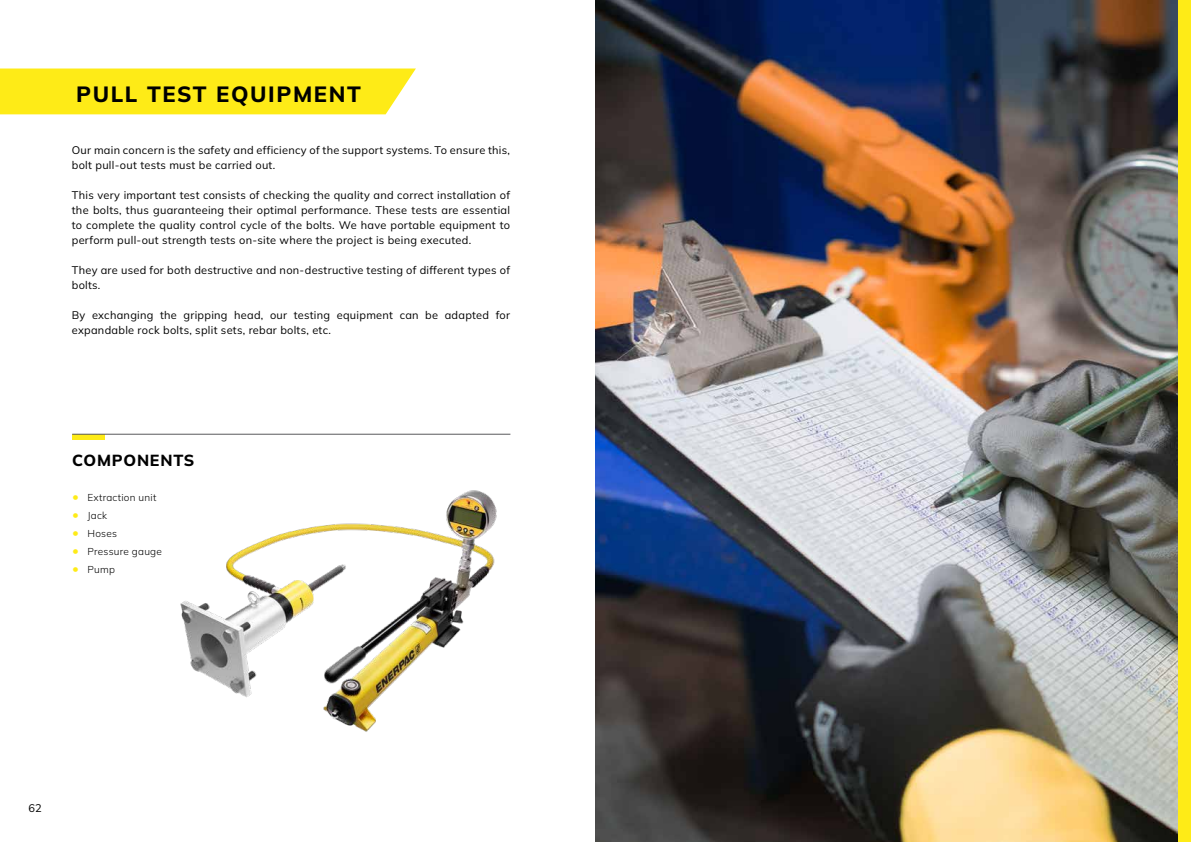
<style>
.page{position:relative;width:1191px;height:842px;background:#fff}
.page>*{position:absolute;margin:0;border:0;box-sizing:border-box;transform-origin:0 0}
.t1{font:800 22px "Mulish";letter-spacing:.075em;color:#000}
.t2{font:800 16px "Mulish";letter-spacing:.05em;color:#000}
.t3{font:11px/15px "Mulish";letter-spacing:.025em;color:#000}
.t4{font:300 10px "Mulish";letter-spacing:.025em;color:#000}
.s1{font-weight:700;font-size:13px;color:#feeb17}
</style>
<div class="page">
<div style="left:1177px;top:0;width:14px;height:842px;background:#feeb17"></div>
<div style="left:0;top:69px;width:416px;height:45px;background:#feeb17"></div>
<div style="left:72px;top:434px;width:33px;height:6px;background:#feeb17"></div>
<hr style="left:72px;top:434px;width:438px;height:1px;background:#5a5a5c">
<img style="left:180px;top:490px;width:317px;height:242px">
<img style="left:595px;top:0;width:582px;height:842px">
<h1 class="t1" style="left:76px;top:80px;width:286px">PULL TEST EQUIPMENT</h1>
<p class="t3" style="left:72px;top:142px;width:440px">Our main concern is the safety and efficiency of the support systems. To ensure this, bolt pull-out tests must be carried out.</p>
<p class="t3" style="left:72px;top:187px;width:440px;text-align:justify">This very important test consists of checking the quality and correct installation of the bolts, thus guaranteeing their optimal performance. These tests are essential to complete the quality control cycle of the bolts. We have portable equipment to perform pull-out strength tests on-site where the project is being executed.</p>
<p class="t3" style="left:72px;top:262px;width:440px">They are used for both destructive and non-destructive testing of different types of bolts.</p>
<p class="t3" style="left:72px;top:307px;width:440px">By exchanging the gripping head, our testing equipment can be adapted for expandable rock bolts, split sets, rebar bolts, etc.</p>
<h2 class="t2" style="left:72px;top:449px;width:124px">COMPONENTS</h2>
<p class="t4" style="left:72px;top:491px;width:86px"><span class="s1">•</span> Extraction unit</p>
<p class="t4" style="left:72px;top:509px;width:37px"><span class="s1">•</span> Jack</p>
<p class="t4" style="left:72px;top:527px;width:46px"><span class="s1">•</span> Hoses</p>
<p class="t4" style="left:72px;top:545px;width:91px"><span class="s1">•</span> Pressure gauge</p>
<p class="t4" style="left:72px;top:563px;width:44px"><span class="s1">•</span> Pump</p>
<p class="t3" style="left:28px;top:800px;width:15px">62</p>
</div>
